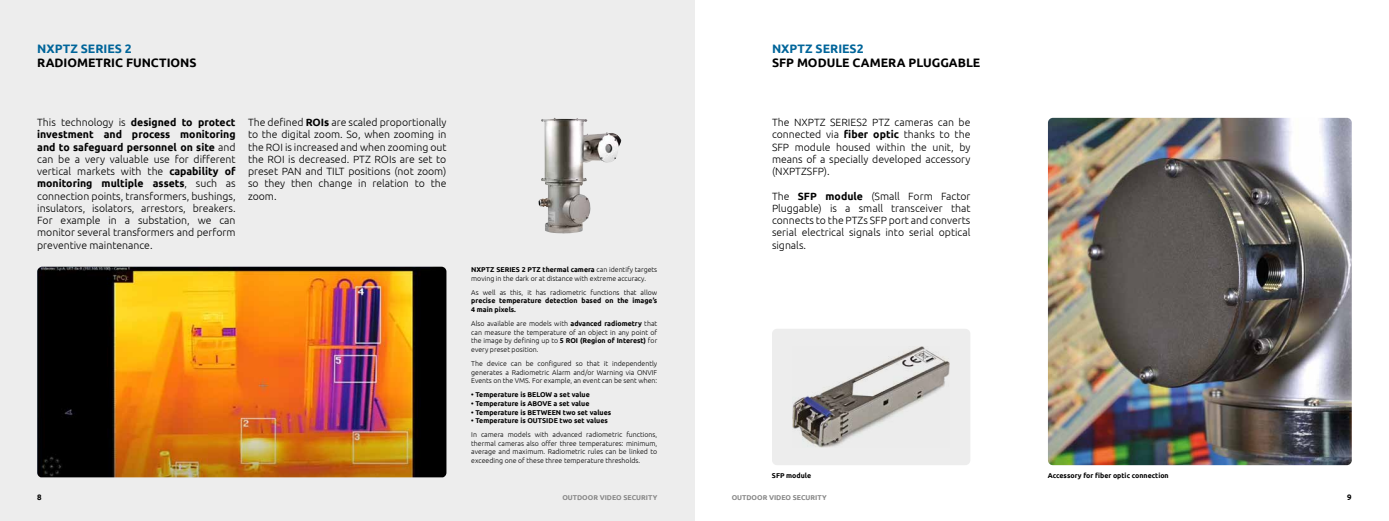
<style>
.page{position:relative;width:1389px;height:521px;background:#fff}
.page>*{position:absolute;margin:0;border:0;box-sizing:border-box;transform-origin:0 0}
.t1{font:700 12.25px "Ubuntu";color:#000}
.t2{font:700 12.25px "Ubuntu";color:#00659a}
.t3{font:300 10.5px/12.2px "Ubuntu";color:#000;text-align:justify}
.t4{font:700 7.88px "Ubuntu";color:#000}
.t5{font:300 7px/8.8px "Ubuntu";color:#000;text-align:justify}
.t6{font:700 7px/8.8px "Ubuntu";color:#000}
.t7{font:700 7px "Ubuntu";color:#878787}
.s1{font-weight:700}
</style>
<div class="page">
<div style="left:0;top:0;width:694px;height:521px;background:#ededed"></div>
<img style="left:37px;top:267px;width:409px;height:210px">
<img style="left:1048px;top:118px;width:304px;height:347px">
<img style="left:538px;top:118px;width:53px;height:115px">
<div style="left:772px;top:329px;width:198px;height:136px;background:#ededed;border-radius:5px"></div>
<img style="left:792px;top:346px;width:158px;height:102px">
<p class="t2" style="left:37px;top:41px;width:96px">NXPTZ SERIES 2</p>
<p class="t1" style="left:37px;top:55px;width:161px">RADIOMETRIC FUNCTIONS</p>
<p class="t3" style="left:37px;top:116px;width:200px">This technology is <span class="s1">designed to protect investment and process monitoring and to safeguard personnel on site</span> and can be a very valuable use for different vertical markets with the <span class="s1">capability of monitoring multiple assets</span>, such as connection points, transformers, bushings, insulators, isolators, arrestors, breakers.<br>For example in a substation, we can monitor several transformers and perform preventive maintenance.</p>
<p class="t3" style="left:248px;top:116px;width:200px">The defined <span class="s1">ROIs</span> are scaled proportionally to the digital zoom. So, when zooming in the ROI is increased and when zooming out the ROI is decreased. PTZ ROIs are set to preset PAN and TILT positions (not zoom) so they then change in relation to the zoom.</p>
<p class="t5" style="left:471px;top:265px;width:188px"><span class="s1">NXPTZ SERIES 2 PTZ thermal camera</span> can identify targets moving in the dark or at distance with extreme accuracy.</p>
<p class="t5" style="left:471px;top:287px;width:188px">As well as this, it has radiometric functions that allow</p>
<p class="t6" style="left:471px;top:296px;width:188px">precise temperature detection based on the image’s<br>4 main pixels.</p>
<p class="t5" style="left:471px;top:319px;width:188px">Also available are models with <span class="s1">advanced radiometry</span> that can measure the temperature of an object in any point of the image by defining up to <span class="s1">5 ROI (Region of Interest)</span> for every preset position.</p>
<p class="t5" style="left:471px;top:359px;width:188px">The device can be configured so that it independently generates a Radiometric Alarm and/or Warning via ONVIF Events on the VMS. For example, an event can be sent when:</p>
<p class="t6" style="left:471px;top:390px;width:120px">• Temperature is BELOW a set value</p>
<p class="t6" style="left:471px;top:399px;width:120px">• Temperature is ABOVE a set value</p>
<p class="t6" style="left:471px;top:407px;width:141px">• Temperature is BETWEEN two set values</p>
<p class="t6" style="left:471px;top:416px;width:138px">• Temperature is OUTSIDE two set values</p>
<p class="t5" style="left:471px;top:430px;width:188px">In camera models with advanced radiometric functions, thermal cameras also offer three temperatures: minimum, average and maximum. Radiometric rules can be linked to exceeding one of these three temperature thresholds.</p>
<p class="t2" style="left:772px;top:41px;width:93px">NXPTZ SERIES2</p>
<p class="t1" style="left:772px;top:55px;width:210px">SFP MODULE CAMERA PLUGGABLE</p>
<p class="t3" style="left:772px;top:116px;width:200px">The NXPTZ SERIES2 PTZ cameras can be connected via <span class="s1">fiber optic</span> thanks to the SFP module housed within the unit, by means of a specially developed accessory (NXPTZSFP).</p>
<p class="t3" style="left:772px;top:189px;width:200px">The <span class="s1">SFP module</span> (Small Form Factor Pluggable) is a small transceiver that connects to the PTZs SFP port and converts serial electrical signals into serial optical signals.</p>
<p class="t6" style="left:772px;top:470px;width:41px">SFP module</p>
<p class="t6" style="left:1048px;top:470px;width:122px">Accessory for fiber optic connection</p>
<p class="t4" style="left:37px;top:492px;width:6px">8</p>
<p class="t7" style="left:562px;top:493px;width:96px">OUTDOOR VIDEO SECURITY</p>
<p class="t7" style="left:732px;top:493px;width:96px">OUTDOOR VIDEO SECURITY</p>
<p class="t4" style="left:1347px;top:492px;width:6px">9</p>
</div>
